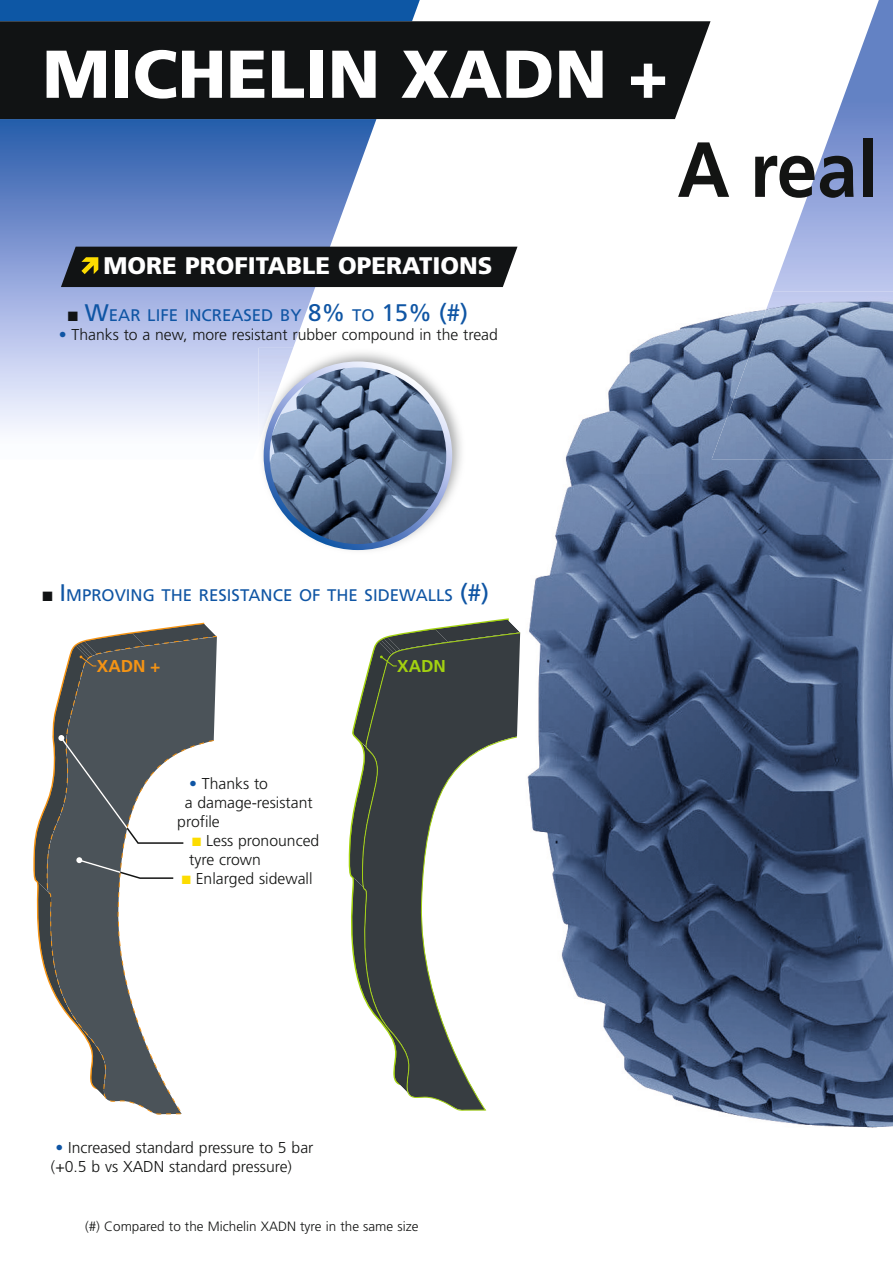
<style>
.page{position:relative;width:893px;height:1263px;background:#fff}
.page>*{position:absolute;margin:0;border:0;box-sizing:border-box;transform-origin:0 0}
.t1{font:700 78px "Frutiger";color:#131413;scale:.93 1}
.t2{font:900 67.5px "Frutiger";color:#fff}
.t3{font:900 24px "Frutiger";color:#fff}
.t4{font:700 17.25px "Frutiger";color:#f59414}
.t5{font:700 17.25px "Frutiger";color:#a3d210}
.t6{font:16.8px "Frutiger";color:#0f55a4}
.t7{font:300 15.75px/19px "Frutiger";color:#131413}
.t8{font:300 13.5px "Frutiger";color:#131413}
.s1{color:#111314}
.s2{font-size:24px}
.s3{color:#0f55a4}
.s4{color:#fcdc00}
</style>
<div class="page">
<svg style="left:773px;top:0;width:120px;height:292px"></svg>
<svg style="left:0;top:0;width:420px;height:431px"></svg>
<svg style="left:0;top:21px;width:710px;height:98px;fill:#111314"></svg>
<div style="left:47px;top:50px;width:627px;height:57px;background:#111314"></div>
<img style="left:527px;top:319px;width:366px;height:809px">
<img style="left:712px;top:292px;width:181px;height:167px">
<div style="left:61px;top:247px;width:456px;height:40px;background:#111314"></div>
<img style="left:262px;top:348px;width:200px;height:203px">
<img style="left:259px;top:348px;width:34px;height:95px">
<svg style="left:264px;top:361px;width:188px;height:189px"></svg>
<svg style="left:409px;top:632px;width:112px;height:479px"></svg>
<svg style="left:348px;top:620px;width:172px;height:475px"></svg>
<svg style="left:35px;top:622px;width:182px;height:490px"></svg>
<h2 class="t2" style="left:43px;top:33px;width:627px">MICHELIN XADN +</h2>
<h1 class="t1" style="left:677px;top:124px;width:217px">A real</h1>
<h3 class="t3" style="left:104px;top:251px;width:390px">MORE PROFITABLE OPERATIONS</h3>
<p class="t6" style="left:68px;top:305px;width:402px"><span class="s1">■</span> <span class="s2">W</span>EAR LIFE INCREASED BY <span class="s2">8%</span> TO <span class="s2">15% (#)</span></p>
<p class="t7" style="left:59px;top:325px;width:440px"><span class="s3">•</span> Thanks to a new, more resistant rubber compound in the tread</p>
<p class="t6" style="left:43px;top:585px;width:448px"><span class="s1">■</span> <span class="s2">I</span>MPROVING THE RESISTANCE OF THE SIDEWALLS <span class="s2">(#)</span></p>
<p class="t4" style="left:97px;top:656px;width:65px">XADN +</p>
<p class="t5" style="left:397px;top:656px;width:50px">XADN</p>
<p class="t7" style="left:189px;top:774px;width:80px"><span class="s3">•</span> Thanks to</p>
<p class="t7" style="left:185px;top:793px;width:129px">a damage-resistant</p>
<p class="t7" style="left:177px;top:812px;width:44px">profile</p>
<p class="t7" style="left:189px;top:831px;width:132px"><span class="s4">■</span> Less pronounced tyre crown</p>
<p class="t7" style="left:182px;top:869px;width:132px"><span class="s4">■</span> Enlarged sidewall</p>
<p class="t7" style="left:51px;top:1138px;width:264px"><span class="s3">•</span> Increased standard pressure to 5 bar (+0.5 b vs XADN standard pressure)</p>
<p class="t8" style="left:85px;top:1218px;width:335px">(#) Compared to the Michelin XADN tyre in the same size</p>
</div>
